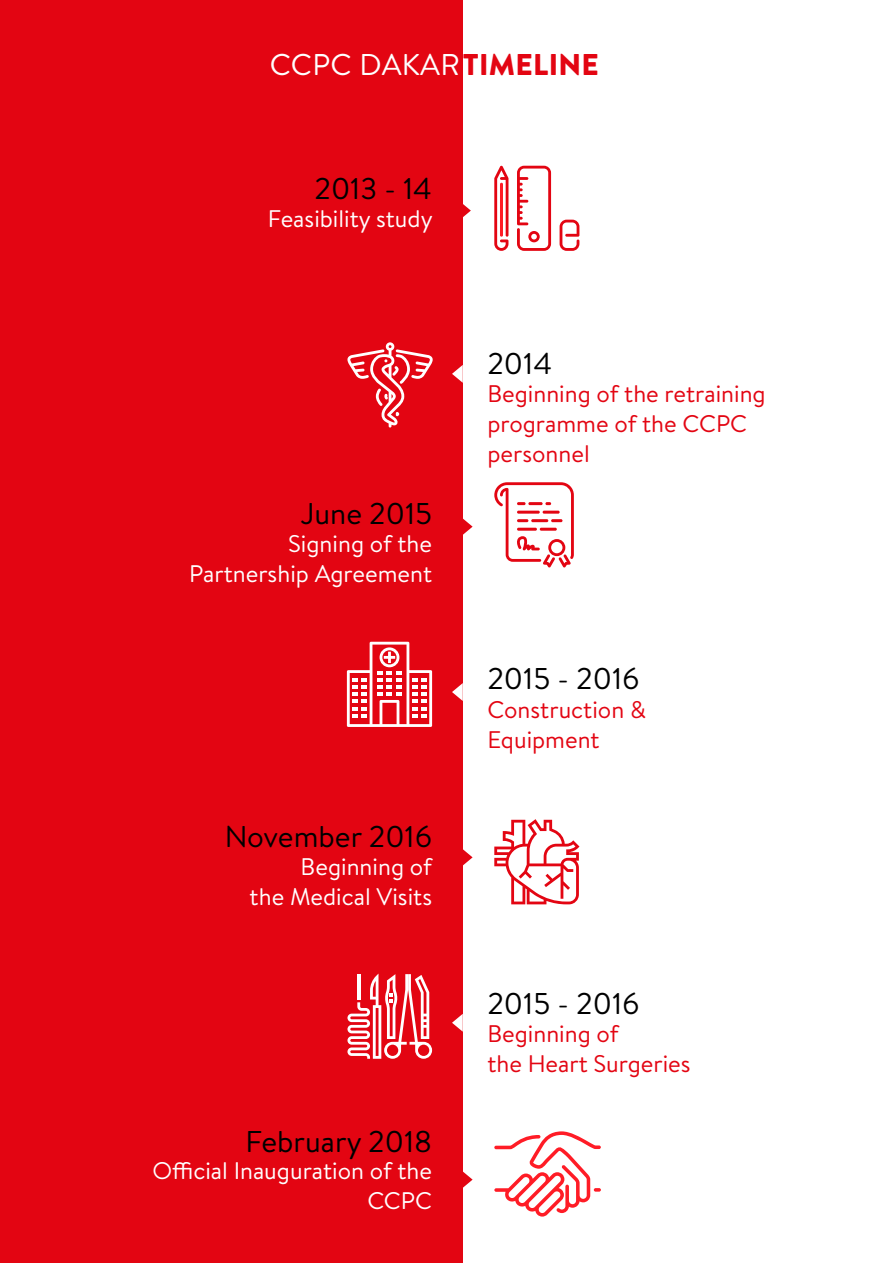
<style>
.page{position:relative;width:893px;height:1263px;background:#fff}
.page>*{position:absolute;margin:0;border:0;box-sizing:border-box;transform-origin:0 0}
.t1{font:30px "Brandon Text";color:#000}
.t2{font:30px "Brandon Text";letter-spacing:.01em;color:#fff}
.t3{font:24px/30px "Brandon Text";color:#fff;text-align:right}
.t4{font:24px/30px "Brandon Text";color:#e30512}
.s1{font-weight:900;color:#e30512}
</style>
<div class="page">
<div style="left:0;top:0;width:462px;height:1263px;background:#e30512"></div>
<svg style="left:494px;top:166px;width:14px;height:85px"></svg>
<svg style="left:517px;top:166px;width:34px;height:85px"></svg>
<svg style="left:560px;top:220px;width:19px;height:31px"></svg>
<svg style="left:347px;top:342px;width:86px;height:86px"></svg>
<svg style="left:462px;top:518px;width:11px;height:18px"></svg>
<svg style="left:462px;top:202px;width:9px;height:18px"></svg>
<svg style="left:462px;top:848px;width:11px;height:18px"></svg>
<svg style="left:462px;top:1171px;width:11px;height:17px"></svg>
<svg style="left:452px;top:683px;width:11px;height:18px"></svg>
<svg style="left:452px;top:365px;width:11px;height:18px"></svg>
<svg style="left:452px;top:1014px;width:11px;height:18px"></svg>
<svg style="left:494px;top:482px;width:80px;height:85px"></svg>
<hr style="left:540px;top:528px;width:17px;height:3px;background:#e30512">
<svg style="left:347px;top:642px;width:85px;height:85px"></svg>
<svg style="left:494px;top:819px;width:85px;height:85px"></svg>
<svg style="left:347px;top:973px;width:85px;height:86px"></svg>
<svg style="left:494px;top:1131px;width:107px;height:85px"></svg>
<p class="t2" style="left:270px;top:44px;width:331px">CCPC DAKAR<span class="s1">TIMELINE</span></p>
<p class="t1" style="left:314px;top:168px;width:119px">2013 - 14</p>
<p class="t3" style="left:268px;top:203px;width:166px">Feasibility study</p>
<p class="t1" style="left:301px;top:493px;width:133px">June 2015</p>
<p class="t3" style="left:288px;top:528px;width:145px">Signing of the</p>
<p class="t3" style="left:189px;top:558px;width:244px">Partnership Agreement</p>
<p class="t1" style="left:225px;top:816px;width:209px">November 2016</p>
<p class="t3" style="left:301px;top:851px;width:133px">Beginning of</p>
<p class="t3" style="left:250px;top:881px;width:184px">the Medical Visits</p>
<p class="t1" style="left:245px;top:1121px;width:188px">February 2018</p>
<p class="t3" style="left:152px;top:1155px;width:281px">Official Inauguration of the<br>CCPC</p>
<p class="t1" style="left:487px;top:343px;width:66px">2014</p>
<p class="t4" style="left:487px;top:378px;width:280px">Beginning of the retraining programme of the CCPC personnel</p>
<p class="t1" style="left:487px;top:658px;width:154px">2015 - 2016</p>
<p class="t4" style="left:487px;top:693px;width:160px">Construction &amp;</p>
<p class="t4" style="left:487px;top:723px;width:114px">Equipment</p>
<p class="t1" style="left:487px;top:983px;width:154px">2015 - 2016</p>
<p class="t4" style="left:487px;top:1018px;width:133px">Beginning of</p>
<p class="t4" style="left:487px;top:1048px;width:205px">the Heart Surgeries</p>
</div>
